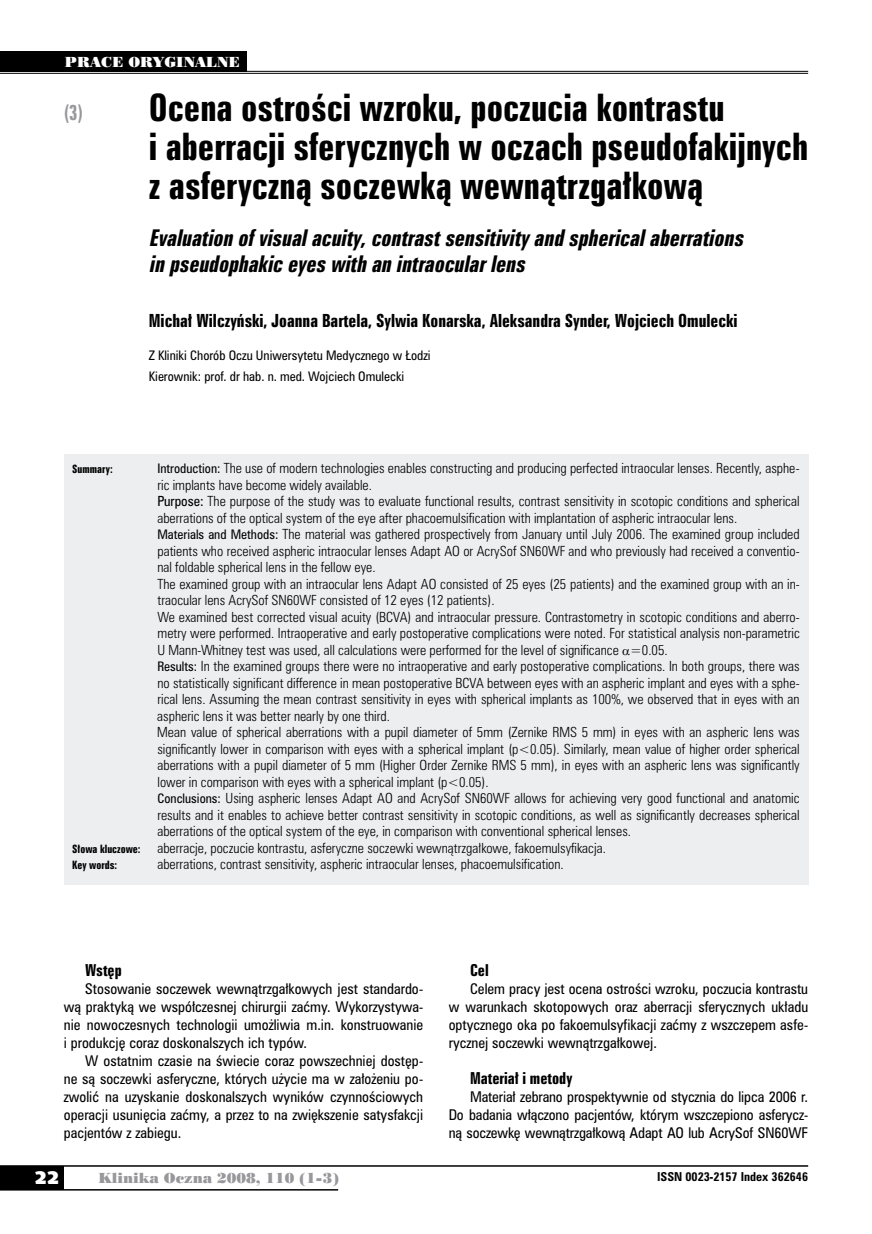
<style>
.page{position:relative;width:872px;height:1234px;background:#fff}
.page>*{position:absolute;margin:0;border:0;box-sizing:border-box;transform-origin:0 0}
.t1{font:34.5px/39px "Zurich Bd X Cn PL";color:#000}
.t2{font:italic 21px/25.5px "Zurich Bd X Cn PL";color:#000}
.t3{font:19.5px "Zurich Bd X Cn PL";color:#98989c;scale:.9 1}
.t4{font:18px "Humanst 531 U Blk PL";color:#fff}
.t5{font:16.5px "Zurich Bd X Cn PL";color:#000}
.t6{font:15px "Zurich Bd X Cn PL";color:#000}
.t7{font:13.5px/18px "Zurich Cn PL";color:#000;text-align:justify}
.t8{font:13.5px "Poster Bodoni PL";color:#98989c}
.t9{font:13.5px "Poster Bodoni PL";color:#fff}
.t10{font:12.75px/16.5px "Zurich Lt Cn PL";color:#000}
.t11{font:12px/21px "Zurich Cn PL";color:#000}
.t12{font:700 11.25px "Zurich Cn PL";color:#000}
.t13{font:10.5px "Zurich Bd X Cn PL";color:#000}
.s1{font-family:"Zurich Cn PL";font-size:12px}
.s2{font-family:"Zurich Cn PL"}
</style>
<div class="page">
<div style="left:0;top:1165px;width:64px;height:24px;background:#000"></div>
<hr style="left:0;top:1164px;width:808px;height:2px;background:#000">
<hr style="left:0;top:1188px;width:338px;height:2px;background:#000">
<div style="left:64px;top:454px;width:744px;height:431px;background:#edeeef"></div>
<hr style="left:0;top:71px;width:808px;height:1px;background:#000">
<hr style="left:0;top:73px;width:808px;height:1px;background:#000">
<div style="left:0;top:51px;width:246px;height:21px;background:#000"></div>
<p class="t9" style="left:65px;top:53px;width:176px">PRACE ORYGINALNE</p>
<h3 class="t3" style="left:64px;top:100px;width:23px">(3)</h3>
<h1 class="t1" style="left:149px;top:88px;width:661px">Ocena ostrości wzroku, poczucia kontrastu<br>i aberracji sferycznych w oczach pseudofakijnych z asferyczną soczewką wewnątrzgałkową</h1>
<h2 class="t2" style="left:149px;top:225px;width:601px">Evaluation ofvisualacuity,contrastsensitivityandsphericalaberrations in pseudophakiceyeswith an intraocularlens</h2>
<p class="t5" style="left:149px;top:309px;width:590px">Michał Wilczyński, Joanna Bartela, Sylwia Konarska, Aleksandra Synder, Wojciech Omulecki</p>
<p class="t11" style="left:149px;top:345px;width:283px">Z Kliniki Chorób Oczu Uniwersytetu Medycznego w Łodzi<br>Kierownik: prof. dr hab. n. med. Wojciech Omulecki</p>
<p class="t13" style="left:72px;top:462px;width:42px">Summary:</p>
<p class="t10" style="left:157px;top:459px;width:644px"><span class="s1">Introduction:</span> The use of modern technologies enables constructing and producing perfected intraocular lenses. Recently, asphe&shy;ric implants have become widely available.<br><span class="s2">Purpose:</span> The purpose of the study was to evaluate functional results, contrast sensitivity in scotopic conditions and spherical aberrations of the optical system of the eye after phacoemulsification with implantation of aspheric intraocular lens.<br><span class="s1">Materials and Methods:</span> The material was gathered prospectively from January until July 2006. The examined group included patients who received aspheric intraocular lenses Adapt AO or AcrySof SN60WF and who previously had received a conventio&shy;nal foldable spherical lens in the fellow eye.<br>The examined group with an intraocular lens Adapt AO consisted of 25 eyes (25 patients) and the examined group with an in&shy;traocular lens AcrySof SN60WF consisted of 12 eyes (12 patients).<br>We examined best corrected visual acuity (BCVA) and intraocular pressure. Contrastometry in scotopic conditions and aberro&shy;metry were performed. Intraoperative and early postoperative complications were noted. For statistical analysis non-parametric U Mann-Whitney test was used, all calculations were performed for the level of significance =0.05.<br><span class="s1">Results:</span> In the examined groups there were no intraoperative and early postoperative complications. In both groups, there was no statistically significant difference in mean postoperative BCVA between eyes with an aspheric implant and eyes with a sphe&shy;rical lens. Assuming the mean contrast sensitivity in eyes with spherical implants as 100%, we observed that in eyes with an aspheric lens it was better nearly by one third.<br>Mean value of spherical aberrations with a pupil diameter of 5mm (Zernike RMS 5 mm) in eyes with an aspheric lens was significantly lower in comparison with eyes with a spherical implant (p&lt;0.05). Similarly, mean value of higher order spherical aberrations with a pupil diameter of 5 mm (Higher Order Zernike RMS 5 mm), in eyes with an aspheric lens was significantly lower in comparison with eyes with a spherical implant (p&lt;0.05).<br><span class="s1">Conclusions:</span> Using aspheric lenses Adapt AO and AcrySof SN60WF allows for achieving very good functional and anatomic results and it enables to achieve better contrast sensitivity in scotopic conditions, as well as significantly decreases spherical aberrations of the optical system of the eye, in comparison with conventional spherical lenses.</p>
<p class="t13" style="left:72px;top:841px;width:70px">Słowa kluczowe:</p>
<p class="t10" style="left:157px;top:839px;width:450px">aberracje, poczucie kontrastu, asferyczne soczewki wewnątrzgałkowe, fakoemulsyfikacja.</p>
<p class="t13" style="left:72px;top:858px;width:46px">Key words:</p>
<p class="t10" style="left:157px;top:855px;width:408px">aberrations, contrast sensitivity, aspheric intraocular lenses, phacoemulsification.</p>
<p class="t6" style="left:85px;top:960px;width:38px">Wstęp</p>
<p class="t7" style="left:64px;top:979px;width:361px;text-indent:21px">Stosowanie soczewek wewnątrzgałkowych jest standardo&shy;wą praktyką we współczesnej chirurgii zaćmy. Wykorzystywa&shy;nie nowoczesnych technologii umożliwia m.in. konstruowanie i produkcję coraz doskonalszych ich typów.</p>
<p class="t7" style="left:64px;top:1051px;width:361px;text-indent:21px">W ostatnim czasie na świecie coraz powszechniej dostęp&shy;ne są soczewki asferyczne, których użycie ma w założeniu po&shy;zwolić na uzyskanie doskonalszych wyników czynnościowych operacji usunięcia zaćmy, a przez to na zwiększenie satysfakcji pacjentów z zabiegu.</p>
<p class="t6" style="left:470px;top:960px;width:20px">Cel</p>
<p class="t7" style="left:449px;top:979px;width:361px;text-indent:21px">Celem pracy jest ocena ostrości wzroku, poczucia kontrastu w warunkach skotopowych oraz aberracji sferycznych układu optycznego oka po fakoemulsyfikacji zaćmy z wszczepem asfe&shy;rycznej soczewki wewnątrzgałkowej.</p>
<p class="t6" style="left:470px;top:1068px;width:104px">Materiał i metody</p>
<p class="t7" style="left:449px;top:1087px;width:361px;text-indent:21px">Materiał zebrano prospektywnie od stycznia do lipca 2006 r.<br>Do badania włączono pacjentów, którym wszczepiono asferycz&shy;ną soczewkę wewnątrzgałkową Adapt AO lub AcrySof SN60WF</p>
<h3 class="t4" style="left:35px;top:1165px;width:26px">22</h3>
<p class="t8" style="left:99px;top:1168px;width:242px">Klinika Oczna 2008, 110 (1-3)</p>
<p class="t12" style="left:657px;top:1168px;width:152px">ISSN 0023-2157 Index 362646</p>
</div>
